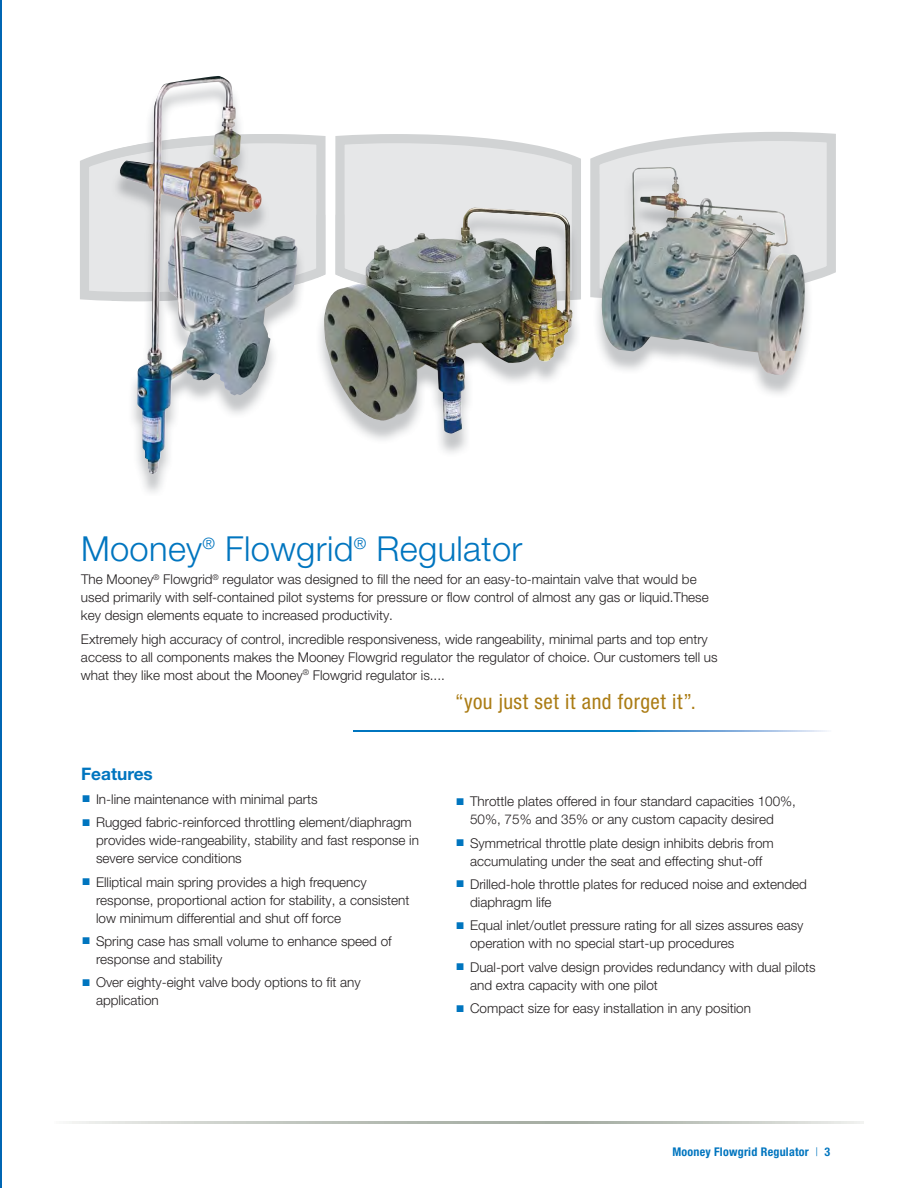
<style>
.page{position:relative;width:918px;height:1188px;background:#fff}
.page>*{position:absolute;margin:0;border:0;box-sizing:border-box;transform-origin:0 0}
.t1{font:300 34.5px "Helvetica Neue LT Std";letter-spacing:.01em;color:#0075bf}
.t2{font:condensed 21px "Helvetica Neue LT Std";letter-spacing:.025em;color:#ab7c14}
.t3{font:700 17.25px "Helvetica Neue LT Std";color:#0075bf}
.t4{font:300 13.5px/18px "Helvetica Neue LT Std";color:#231f20}
.t5{font:700 condensed 12px "Helvetica Neue LT Std";letter-spacing:.02em;color:#0075bf}
.s1{color:#0075bf}
.s2{font-weight:300}
</style>
<div class="page">
<svg style="left:69px;top:1122px;width:795px;height:1px"></svg>
<svg style="left:335px;top:134px;width:246px;height:166px;background:#e3e5e6"></svg>
<svg style="left:80px;top:135px;width:246px;height:166px;background:#e1e2e3"></svg>
<svg style="left:590px;top:132px;width:246px;height:166px"></svg>
<hr style="left:0;top:0;width:1px;height:1188px;background:#0066b3">
<svg style="left:353px;top:730px;width:474px;height:2px"></svg>
<img style="left:141px;top:301px;width:158px;height:192px">
<img style="left:112px;top:134px;width:192px;height:167px">
<img style="left:121px;top:76px;width:176px;height:396px">
<img style="left:593px;top:174px;width:219px;height:125px">
<img style="left:601px;top:167px;width:204px;height:208px">
<img style="left:316px;top:278px;width:261px;height:175px">
<img style="left:572px;top:215px;width:8px;height:86px">
<img style="left:316px;top:215px;width:8px;height:63px">
<img style="left:324px;top:208px;width:248px;height:226px">
<h1 class="t1" style="left:81px;top:536px;width:443px">Mooney<sup>®</sup> Flowgrid<sup>®</sup> Regulator</h1>
<p class="t4" style="left:81px;top:572px;width:629px">The Mooney<sup>®</sup> Flowgrid<sup>®</sup> regulator was designed to fill the need for an easy-to-maintain valve that would be used primarily with self-contained pilot systems for pressure or flow control of almost any gas or liquid.These key design elements equate to increased productivity.</p>
<p class="t4" style="left:81px;top:631px;width:638px">Extremely high accuracy of control, incredible responsiveness, wide rangeability, minimal parts and top entry access to all components makes the Mooney Flowgrid regulator the regulator of choice. Our customers tell us what they like most about the Mooney<sup>®</sup> Flowgrid regulator is....</p>
<p class="t3" style="left:81px;top:768px;width:73px">Features</p>
<p class="t4" style="left:83px;top:792px;width:237px"><span class="s1">■</span> In-line maintenance with minimal parts</p>
<p class="t4" style="left:96px;top:815px;width:325px;text-indent:-13px"><span class="s1">■</span> Rugged fabric-reinforced throttling element/diaphragm provides wide-rangeability, stability and fast response in severe service conditions</p>
<p class="t4" style="left:96px;top:874px;width:315px;text-indent:-13px"><span class="s1">■</span> Elliptical main spring provides a high frequency response, proportional action for stability, a consistent low minimum differential and shut off force</p>
<p class="t4" style="left:96px;top:934px;width:297px;text-indent:-13px"><span class="s1">■</span> Spring case has small volume to enhance speed of response and stability</p>
<p class="t4" style="left:96px;top:975px;width:266px;text-indent:-13px"><span class="s1">■</span> Over eighty-eight valve body options to fit any application</p>
<h2 class="t2" style="left:455px;top:694px;width:242px">“you just set it and forget it”.</h2>
<p class="t4" style="left:470px;top:794px;width:327px;text-indent:-13px"><span class="s1">■</span> Throttle plates offered in four standard capacities 100%,<br>50%, 75% and 35% or any custom capacity desired</p>
<p class="t4" style="left:457px;top:835px;width:319px;text-align:center"><span class="s1">■</span> Symmetrical throttle plate design inhibits debris from accumulating under the seat and effecting shut-off</p>
<p class="t4" style="left:470px;top:877px;width:338px;text-indent:-13px"><span class="s1">■</span> Drilled-hole throttle plates for reduced noise and extended diaphragm life</p>
<p class="t4" style="left:470px;top:918px;width:335px;text-indent:-13px"><span class="s1">■</span> Equal inlet/outlet pressure rating for all sizes assures easy operation with no special start-up procedures</p>
<p class="t4" style="left:470px;top:960px;width:347px;text-indent:-13px"><span class="s1">■</span> Dual-port valve design provides redundancy with dual pilots and extra capacity with one pilot</p>
<p class="t4" style="left:457px;top:1001px;width:296px"><span class="s1">■</span> Compact size for easy installation in any position</p>
<p class="t5" style="left:672px;top:1148px;width:159px">Mooney Flowgrid Regulator <span class="s2">|</span> 3</p>
</div>
